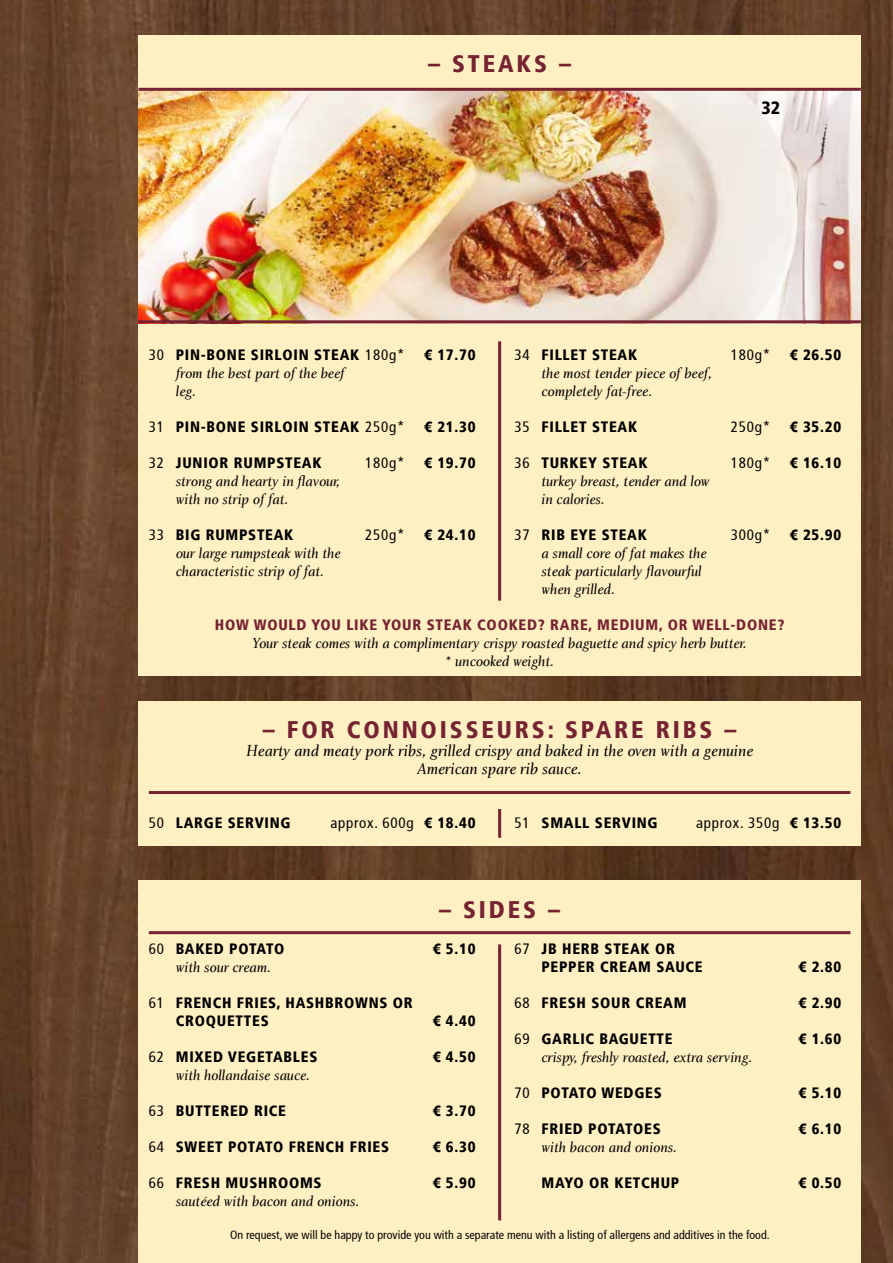
<style>
.page{position:relative;width:893px;height:1263px;background:#fff}
.page>*{position:absolute;margin:0;border:0;box-sizing:border-box;transform-origin:0 0}
.t1{font:900 condensed 24px "Frutiger";letter-spacing:.12em;color:#752331}
.t2{font:900 condensed 18px "Frutiger";color:#000}
.t3{font:16.5px/18px "Charlotte Book Italic Plain";color:#000;text-align:center}
.t4{font:900 condensed 15px/18px "Frutiger";letter-spacing:.05em;color:#000}
.t5{font:15px/18px "Charlotte Book Italic Plain";color:#000}
.t6{font:condensed 15px "Frutiger";letter-spacing:.05em;color:#000}
.t7{font:900 condensed 15px "Frutiger";letter-spacing:.05em;color:#752331}
.t8{font:900 condensed 15px "Frutiger";letter-spacing:.03em;color:#000}
.t9{font:condensed 12px "Frutiger";color:#000}
.s1{font-weight:400}
.s2{font-weight:900}
</style>
<div class="page">
<img style="left:0;top:0;width:893px;height:1263px">
<div style="left:138px;top:35px;width:723px;height:641px;background:#fff0c3"></div>
<div style="left:138px;top:701px;width:723px;height:145px;background:#fff0c3"></div>
<img style="left:138px;top:91px;width:723px;height:229px">
<hr style="left:149px;top:791px;width:701px;height:3px;background:#752331">
<div style="left:138px;top:880px;width:723px;height:383px;background:#fff0c3"></div>
<hr style="left:149px;top:931px;width:701px;height:3px;background:#752331">
<hr style="left:138px;top:88px;width:723px;height:3px;background:#752331">
<hr style="left:138px;top:320px;width:723px;height:3px;background:#752331">
<hr style="left:498px;top:341px;width:3px;height:260px;background:#752331">
<hr style="left:498px;top:809px;width:3px;height:29px;background:#752331">
<hr style="left:498px;top:944px;width:3px;height:276px;background:#752331">
<h1 class="t1" style="left:428px;top:49px;width:144px">– STEAKS –</h1>
<p class="t2" style="left:762px;top:97px;width:20px">32</p>
<p class="t4" style="left:149px;top:346px;width:257px"><span class="s1">30</span> PIN-BONE SIRLOIN STEAK <span class="s1">180g*</span></p>
<p class="t4" style="left:424px;top:346px;width:53px">€ 17.70</p>
<p class="t5" style="left:176px;top:364px;width:170px">from the best part of the beef leg.</p>
<p class="t4" style="left:149px;top:418px;width:257px"><span class="s1">31</span> PIN-BONE SIRLOIN STEAK <span class="s1">250g*</span></p>
<p class="t4" style="left:424px;top:418px;width:53px">€ 21.30</p>
<p class="t4" style="left:149px;top:454px;width:174px"><span class="s1">32</span> JUNIOR RUMPSTEAK</p>
<p class="t6" style="left:365px;top:454px;width:41px">180g*</p>
<p class="t4" style="left:424px;top:454px;width:53px">€ 19.70</p>
<p class="t5" style="left:176px;top:472px;width:166px">strong and hearty in flavour, with no strip of fat.</p>
<p class="t4" style="left:149px;top:526px;width:146px"><span class="s1">33</span> BIG RUMPSTEAK</p>
<p class="t6" style="left:365px;top:526px;width:41px">250g*</p>
<p class="t4" style="left:424px;top:526px;width:53px">€ 24.10</p>
<p class="t5" style="left:176px;top:544px;width:166px">our large rumpsteak with the characteristic strip of fat.</p>
<p class="t4" style="left:514px;top:346px;width:124px"><span class="s1">34</span> FILLET STEAK</p>
<p class="t6" style="left:731px;top:346px;width:41px">180g*</p>
<p class="t4" style="left:790px;top:346px;width:53px">€ 26.50</p>
<p class="t5" style="left:541px;top:364px;width:172px">the most tender piece of beef, completely fat-free.</p>
<p class="t4" style="left:514px;top:418px;width:124px"><span class="s1">35</span> FILLET STEAK</p>
<p class="t6" style="left:731px;top:418px;width:41px">250g*</p>
<p class="t4" style="left:790px;top:418px;width:53px">€ 35.20</p>
<p class="t4" style="left:514px;top:454px;width:135px"><span class="s1">36</span> TURKEY STEAK</p>
<p class="t6" style="left:731px;top:454px;width:41px">180g*</p>
<p class="t4" style="left:790px;top:454px;width:53px">€ 16.10</p>
<p class="t5" style="left:541px;top:472px;width:170px">turkey breast, tender and low in calories.</p>
<p class="t4" style="left:514px;top:526px;width:134px"><span class="s1">37</span> RIB EYE STEAK</p>
<p class="t6" style="left:731px;top:526px;width:41px">300g*</p>
<p class="t4" style="left:790px;top:526px;width:53px">€ 25.90</p>
<p class="t5" style="left:541px;top:544px;width:166px">a small core of fat makes the steak particularly flavourful when grilled.</p>
<p class="t7" style="left:215px;top:616px;width:571px">HOW WOULD YOU LIKE YOUR STEAK COOKED? RARE, MEDIUM, OR WELL-DONE?</p>
<p class="t5" style="left:253px;top:634px;width:496px;text-align:center">Your steak comes with a complimentary crispy roasted baguette and spicy herb butter. * uncooked weight.</p>
<h1 class="t1" style="left:263px;top:715px;width:475px">– FOR CONNOISSEURS: SPARE RIBS –</h1>
<p class="t3" style="left:246px;top:742px;width:508px">Hearty and meaty pork ribs, grilled crispy and baked in the oven with a genuine<br>American spare rib sauce.</p>
<p class="t4" style="left:149px;top:814px;width:143px"><span class="s1">50</span> LARGE SERVING</p>
<p class="t6" style="left:330px;top:814px;width:147px">approx. 600g <span class="s2">€ 18.40</span></p>
<p class="t4" style="left:514px;top:814px;width:145px"><span class="s1">51</span> SMALL SERVING</p>
<p class="t6" style="left:696px;top:814px;width:147px">approx. 350g <span class="s2">€ 13.50</span></p>
<h1 class="t1" style="left:439px;top:895px;width:122px">– SIDES –</h1>
<p class="t8" style="left:149px;top:940px;width:137px"><span class="s1">60</span> BAKED POTATO</p>
<p class="t4" style="left:433px;top:940px;width:44px">€ 5.10</p>
<p class="t5" style="left:176px;top:958px;width:97px">with sour cream.</p>
<p class="t4" style="left:176px;top:994px;width:238px;text-indent:-27px"><span class="s1">61</span> FRENCH FRIES, HASHBROWNS OR<br>CROQUETTES</p>
<p class="t4" style="left:433px;top:1012px;width:44px">€ 4.40</p>
<p class="t4" style="left:149px;top:1048px;width:170px"><span class="s1">62</span> MIXED VEGETABLES</p>
<p class="t4" style="left:433px;top:1048px;width:44px">€ 4.50</p>
<p class="t5" style="left:176px;top:1066px;width:136px">with hollandaise sauce.</p>
<p class="t4" style="left:149px;top:1102px;width:139px"><span class="s1">63</span> BUTTERED RICE</p>
<p class="t4" style="left:433px;top:1102px;width:44px">€ 3.70</p>
<p class="t4" style="left:149px;top:1138px;width:242px"><span class="s1">64</span> SWEET POTATO FRENCH FRIES</p>
<p class="t4" style="left:433px;top:1138px;width:44px">€ 6.30</p>
<p class="t4" style="left:149px;top:1174px;width:174px"><span class="s1">66</span> FRESH MUSHROOMS</p>
<p class="t4" style="left:433px;top:1174px;width:44px">€ 5.90</p>
<p class="t5" style="left:176px;top:1192px;width:185px">sautéed with bacon and onions.</p>
<p class="t4" style="left:541px;top:940px;width:163px;text-indent:-27px"><span class="s1">67</span> JB HERB STEAK OR<br>PEPPER CREAM SAUCE</p>
<p class="t4" style="left:798px;top:958px;width:44px">€ 2.80</p>
<p class="t4" style="left:514px;top:994px;width:173px"><span class="s1">68</span> FRESH SOUR CREAM</p>
<p class="t4" style="left:798px;top:994px;width:44px">€ 2.90</p>
<p class="t4" style="left:514px;top:1030px;width:160px"><span class="s1">69</span> GARLIC BAGUETTE</p>
<p class="t4" style="left:798px;top:1030px;width:44px">€ 1.60</p>
<p class="t5" style="left:541px;top:1048px;width:212px">crispy, freshly roasted, extra serving.</p>
<p class="t4" style="left:514px;top:1084px;width:149px"><span class="s1">70</span> POTATO WEDGES</p>
<p class="t4" style="left:798px;top:1084px;width:44px">€ 5.10</p>
<p class="t4" style="left:514px;top:1120px;width:148px"><span class="s1">78</span> FRIED POTATOES</p>
<p class="t4" style="left:798px;top:1120px;width:44px">€ 6.10</p>
<p class="t5" style="left:541px;top:1138px;width:137px">with bacon and onions.</p>
<p class="t4" style="left:541px;top:1174px;width:139px">MAYO OR KETCHUP</p>
<p class="t4" style="left:798px;top:1174px;width:44px">€ 0.50</p>
<p class="t9" style="left:230px;top:1228px;width:541px">On request, we will be happy to provide you with a separate menu with a listing of allergens and additives in the food.</p>
</div>
